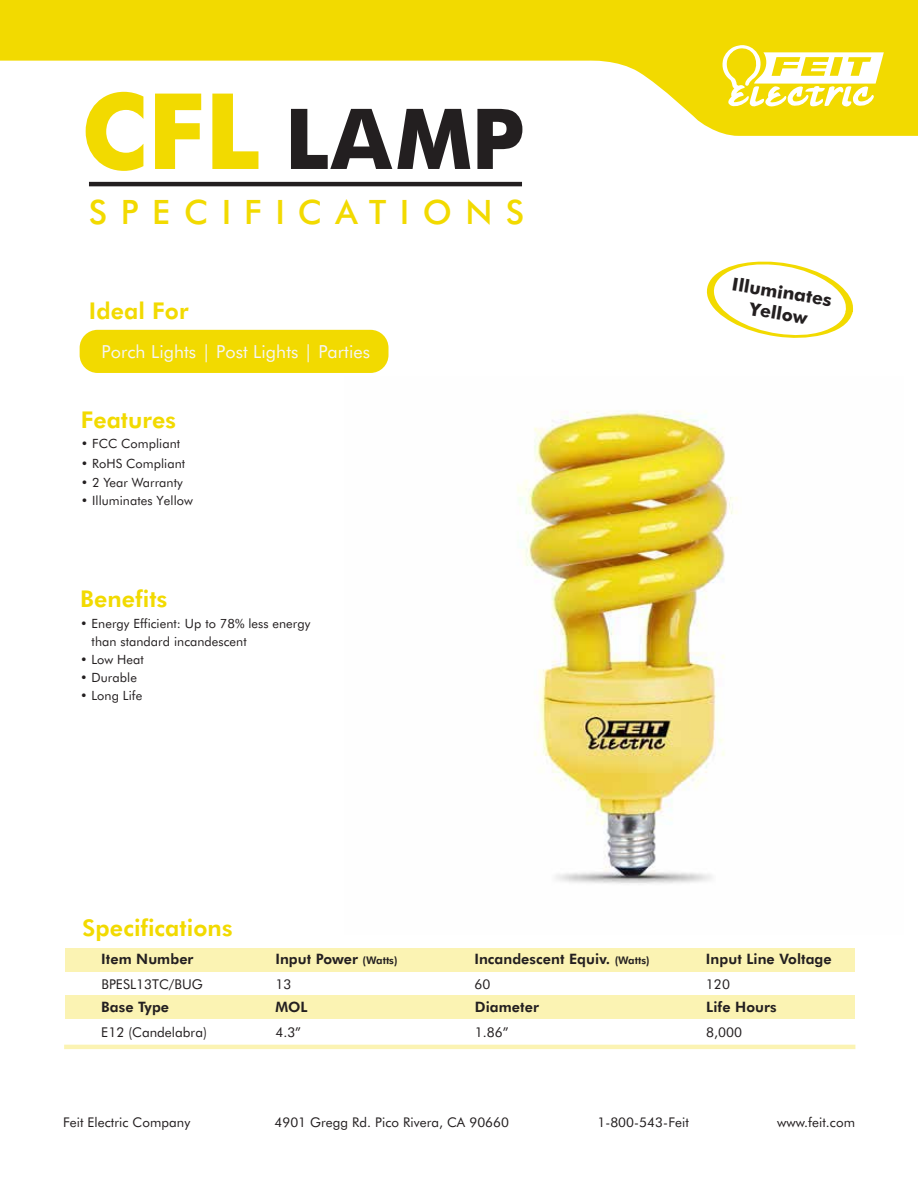
<style>
.page{position:relative;width:918px;height:1188px;background:#fff}
.page>*{position:absolute;margin:0;border:0;box-sizing:border-box;transform-origin:0 0}
.t1{font:700 105.45px "Futura BT";color:#f2da00}
.t2{font:700 84px "Futura BT";color:#231f20}
.t3{font:500 33.6px "Futura BT";letter-spacing:.4em;color:#f2da00}
.t4{font:800 23.1px "Futura BT";letter-spacing:.005em;color:#f2da00}
.t5{font:18px "Futura BT";letter-spacing:.005em;color:#f5f5f5}
.t6{font:700 17.85px/21.5px "Futura BT";color:#231f20;text-align:center}
.t7{font:800 14.4px "Futura BT";letter-spacing:.005em;color:#231f20}
.t8{font:13.5px "Futura BT";color:#231f20}
.t9{font:13.35px "Futura BT";letter-spacing:.005em;color:#231f20}
.t10{font:12.75px/18px "Futura BT";letter-spacing:.005em;color:#231f20}
.s1{font-size:10.5px}
</style>
<div class="page">
<div style="left:80px;top:330px;width:309px;height:43px;background:#f2da00;border-radius:18px"></div>
<hr style="left:89px;top:182px;width:433px;height:4px;background:#231f20">
<svg style="left:0;top:0;width:918px;height:136px;fill:#f2da00"></svg>
<svg style="left:721px;top:45px;width:163px;height:63px"></svg>
<div style="left:65px;top:948px;width:790px;height:24px;background:#fbf3b3"></div>
<div style="left:65px;top:996px;width:790px;height:23px;background:#fbf3b3"></div>
<svg style="left:706px;top:261px;width:147px;height:77px"></svg>
<img style="left:517px;top:411px;width:220px;height:473px">
<h1 class="t1" style="left:81px;top:67px;width:181px">CFL</h1>
<h2 class="t2" style="left:285px;top:88px;width:241px">LAMP</h2>
<h3 class="t3" style="left:89px;top:191px;width:437px">SPECIFICATIONS</h3>
<h3 class="t4" style="left:89px;top:297px;width:101px">Ideal For</h3>
<h3 class="t5" style="left:102px;top:341px;width:270px">Porch Lights | Post Lights | Parties</h3>
<h3 class="t4" style="left:81px;top:406px;width:97px">Features</h3>
<p class="t10" style="left:81px;top:435px;width:101px">• FCC Compliant</p>
<p class="t10" style="left:81px;top:454px;width:106px">• RoHS Compliant</p>
<p class="t10" style="left:81px;top:474px;width:104px">• 2 Year Warranty</p>
<p class="t10" style="left:81px;top:492px;width:114px">• Illuminates Yellow</p>
<h3 class="t4" style="left:80px;top:585px;width:89px">Benefits</h3>
<p class="t10" style="left:92px;top:615px;width:220px;text-indent:-11px">• Energy Efficient: Up to 78% less energy than standard incandescent</p>
<p class="t10" style="left:80px;top:651px;width:65px">• Low Heat</p>
<p class="t10" style="left:80px;top:669px;width:58px">• Durable</p>
<p class="t10" style="left:80px;top:687px;width:64px">• Long Life</p>
<h3 class="t6" style="left:734px;top:273px;width:102px;rotate:9deg">Illuminates<br>Yellow</h3>
<h3 class="t4" style="left:82px;top:913px;width:152px">Specifications</h3>
<p class="t7" style="left:101px;top:950px;width:94px">Item Number</p>
<p class="t8" style="left:101px;top:976px;width:103px">BPESL13TC/BUG</p>
<p class="t7" style="left:101px;top:998px;width:69px">Base Type</p>
<p class="t8" style="left:101px;top:1024px;width:107px">E12 (Candelabra)</p>
<p class="t7" style="left:275px;top:950px;width:124px">Input Power <span class="s1">(Watts)</span></p>
<p class="t7" style="left:474px;top:950px;width:177px">Incandescent Equiv. <span class="s1">(Watts)</span></p>
<p class="t8" style="left:275px;top:976px;width:17px">13</p>
<p class="t8" style="left:474px;top:976px;width:17px">60</p>
<p class="t7" style="left:275px;top:998px;width:34px">MOL</p>
<p class="t8" style="left:275px;top:1024px;width:27px">4.3”</p>
<p class="t7" style="left:475px;top:998px;width:65px">Diameter</p>
<p class="t8" style="left:475px;top:1024px;width:35px">1.86”</p>
<p class="t7" style="left:706px;top:950px;width:127px">Input Line Voltage</p>
<p class="t8" style="left:706px;top:976px;width:26px">120</p>
<p class="t7" style="left:706px;top:998px;width:72px">Life Hours</p>
<p class="t8" style="left:706px;top:1024px;width:37px">8,000</p>
<p class="t9" style="left:63px;top:1114px;width:129px">Feit Electric Company</p>
<p class="t9" style="left:274px;top:1114px;width:236px">4901 Gregg Rd. Pico Rivera, CA 90660</p>
<p class="t9" style="left:597px;top:1114px;width:93px">1-800-543-Feit</p>
<p class="t9" style="left:777px;top:1114px;width:79px">www.feit.com</p>
</div>
